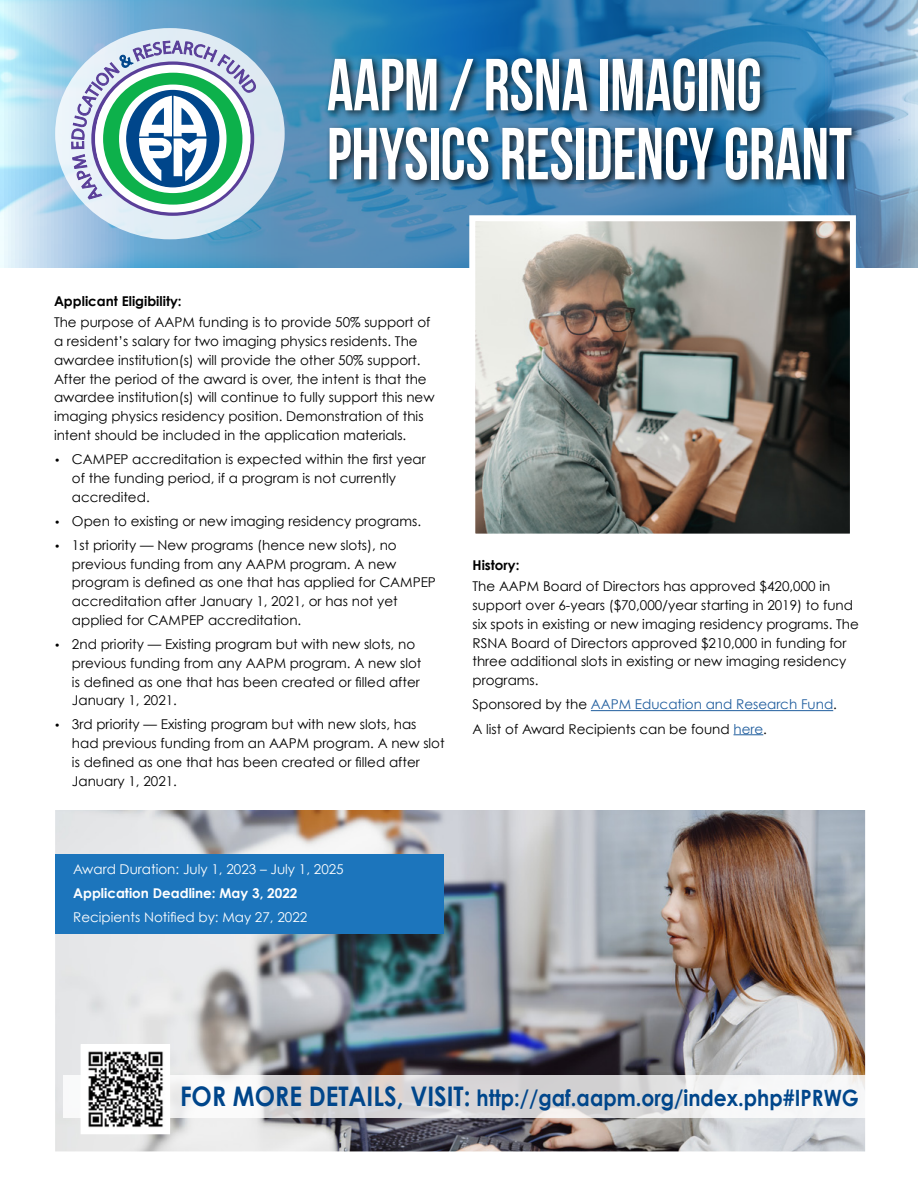
<style>
.page{position:relative;width:918px;height:1188px;background:#fff}
.page>*{position:absolute;margin:0;border:0;box-sizing:border-box;transform-origin:0 0}
.t1{font:73.5px/69px "Bebas Neue";color:#fff;scale:.88 1}
.t2{font:700 22.5px "Century Gothic";color:#00468b;scale:.9 1}
.t3{font:13.5px/18.8px "Century Gothic";color:#000}
.t4{font:13.5px "Century Gothic";color:#fff}
.t5{font:700 13.5px "Century Gothic";color:#000}
.t6{font:700 13.5px "Century Gothic";color:#fff}
.s1{font-size:10.5px}
.s2{color:#215e9e}
.s3{font-size:27px}
</style>
<div class="page">
<svg style="left:0;top:0;width:918px;height:268px;background:#629dc6"></svg>
<img style="left:55px;top:810px;width:810px;height:341px">
<div style="left:324px;top:54px;width:538px;height:136px;background:#000;opacity:.75"></div>
<svg style="left:55px;top:28px;width:230px;height:211px;background:#deebf3"></svg>
<svg style="left:71px;top:41px;width:185px;height:175px"></svg>
<hr style="left:591px;top:710px;width:242px;height:1px;background:#215e9e">
<svg style="left:734px;top:734px;width:29px;height:1px"></svg>
<svg style="left:64px;top:1076px;width:801px;height:42px"></svg>
<img style="left:83px;top:1046px;width:85px;height:86px">
<img style="left:476px;top:222px;width:373px;height:311px">
<div style="left:469px;top:215px;width:387px;height:325px;border:6px solid #fff"></div>
<div style="left:55px;top:854px;width:389px;height:80px;background:#1c75bc"></div>
<h1 class="t1" style="left:327px;top:50px;width:598px">AAPM / RSNA IMAGING<br>PHYSICS RESIDENCY GRANT</h1>
<p class="t5" style="left:54px;top:293px;width:129px">Applicant Eligibility:</p>
<p class="t3" style="left:54px;top:313px;width:382px">The purpose of AAPM funding is to provide 50% support of a resident’s salary for two imaging physics residents. The awardee institution(s) will provide the other 50% support.<br>After the period of the award is over, the intent is that the awardee institution(s) will continue to fully support this new imaging physics residency position. Demonstration of this intent should be included in the application materials.</p>
<p class="t3" style="left:72px;top:450px;width:355px;text-indent:-18px"><span class="s1">•</span> CAMPEP accreditation is expected within the first year of the funding period, if a program is not currently accredited.</p>
<p class="t3" style="left:54px;top:511px;width:369px"><span class="s1">•</span> Open to existing or new imaging residency programs.</p>
<p class="t3" style="left:72px;top:535px;width:365px;text-indent:-18px"><span class="s1">•</span> 1st priority — New programs (hence new slots), no previous funding from any AAPM program. A new program is defined as one that has applied for CAMPEP accreditation after January 1, 2021, or has not yet applied for CAMPEP accreditation.</p>
<p class="t3" style="left:72px;top:635px;width:351px;text-indent:-18px"><span class="s1">•</span> 2nd priority — Existing program but with new slots, no previous funding from any AAPM program. A new slot is defined as one that has been created or filled after January 1, 2021.</p>
<p class="t3" style="left:72px;top:715px;width:374px;text-indent:-18px"><span class="s1">•</span> 3rd priority — Existing program but with new slots, has had previous funding from an AAPM program. A new slot is defined as one that has been created or filled after January 1, 2021.</p>
<p class="t5" style="left:472px;top:557px;width:48px">History:</p>
<p class="t3" style="left:472px;top:577px;width:388px">The AAPM Board of Directors has approved $420,000 in support over 6-years ($70,000/year starting in 2019) to fund six spots in existing or new imaging residency programs. The RSNA Board of Directors approved $210,000 in funding for three additional slots in existing or new imaging residency programs.</p>
<p class="t3" style="left:472px;top:692px;width:366px;line-height:24.2px">Sponsored by the <span class="s2">AAPM Education and Research Fund</span>.<br>A list of Award Recipients can be found <span class="s2">here</span>.</p>
<p class="t4" style="left:73px;top:860px;width:272px">Award Duration: July 1, 2023 – July 1, 2025</p>
<p class="t6" style="left:73px;top:884px;width:226px">Application Deadline: May 3, 2022</p>
<p class="t4" style="left:73px;top:909px;width:236px">Recipients Notified by: May 27, 2022</p>
<h2 class="t2" style="left:180px;top:1084px;width:756px"><span class="s3">FOR MORE DETAILS, VISIT:</span> http://gaf.aapm.org/index.php#IPRWG</h2>
</div>
